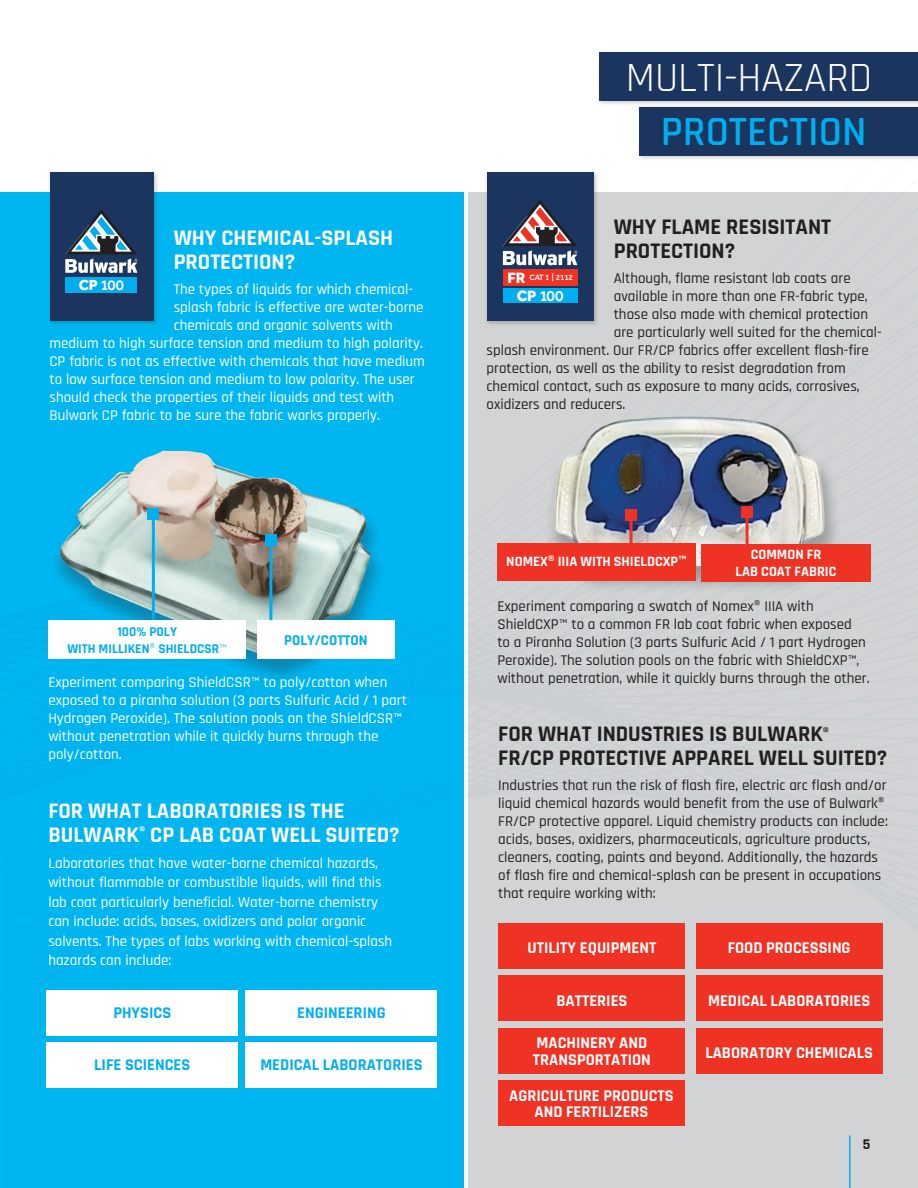
<style>
.page{position:relative;width:918px;height:1188px;background:#fff}
.page>*{position:absolute;margin:0;border:0;box-sizing:border-box;transform-origin:0 0}
.t1{font:42px "Rajdhani";color:#fff}
.t2{font:600 42px "Rajdhani";color:#00aeef}
.t3{font:700 22.5px/24px "Rajdhani";color:#231f20}
.t4{font:700 22.5px/24px "Rajdhani";color:#fff}
.t5{font:700 16.5px/16.5px "Rajdhani";color:#fff;text-align:center}
.t6{font:700 16.5px "Rajdhani";color:#00aeef}
.t7{font:500 15.45px "Effra";color:#fff}
.t8{font:500 15px/18px "Rajdhani";color:#231f20}
.t9{font:500 15px/19.5px "Rajdhani";color:#fff}
.t10{font:700 15px "Rajdhani";color:#00aeef}
.t11{font:500 15px "Effra";color:#fff}
.t12{font:700 15px "Rajdhani";color:#231f20}
.t13{font:700 14.4px/16.5px "Rajdhani";color:#fff;text-align:center}
.t14{font:700 13.5px/16.5px "Rajdhani";color:#00aeef;text-align:center}
.t15{font:500 8.1px "Effra";letter-spacing:-.025em;color:#fff}
.s1{font-weight:800}
.s2{font-weight:400}
.s3{font-weight:800;font-size:15.45px}
</style>
<div class="page">
<div style="left:598px;top:50px;width:320px;height:57px;background:#231f20;opacity:.24"></div>
<div style="left:600px;top:52px;width:318px;height:49px;background:#1b355f"></div>
<div style="left:637px;top:105px;width:281px;height:56px;background:#231f20;opacity:.24"></div>
<div style="left:639px;top:107px;width:279px;height:48px;background:#1b355f"></div>
<div style="left:0;top:192px;width:464px;height:996px;background:#00b6f1"></div>
<div style="left:469px;top:192px;width:449px;height:996px;background:#d1d3d4"></div>
<div style="left:49px;top:449px;width:338px;height:236px;background:#231f20;opacity:.3"></div>
<img style="left:49px;top:449px;width:338px;height:214px">
<div style="left:257px;top:620px;width:138px;height:39px;background:#fff"></div>
<hr style="left:269px;top:540px;width:3px;height:80px;background:#00aeef">
<div style="left:265px;top:534px;width:12px;height:12px;background:#00aeef"></div>
<hr style="left:152px;top:514px;width:3px;height:138px;background:#00aeef">
<div style="left:147px;top:508px;width:12px;height:12px;background:#00aeef"></div>
<div style="left:48px;top:620px;width:198px;height:39px;background:#fff"></div>
<div style="left:544px;top:415px;width:298px;height:178px;background:#231f20;opacity:.3"></div>
<img style="left:548px;top:415px;width:285px;height:151px">
<div style="left:701px;top:544px;width:170px;height:37px;background:#ee3224"></div>
<hr style="left:746px;top:512px;width:3px;height:32px;background:#ee3224">
<div style="left:741px;top:506px;width:12px;height:12px;background:#ee3224"></div>
<div style="left:497px;top:544px;width:199px;height:37px;background:#ee3224"></div>
<hr style="left:630px;top:515px;width:3px;height:32px;background:#ee3224">
<div style="left:625px;top:509px;width:12px;height:12px;background:#ee3224"></div>
<div style="left:47px;top:170px;width:112px;height:156px;background:#231f20;opacity:.24"></div>
<div style="left:50px;top:173px;width:103px;height:148px;background:#1b355f"></div>
<svg style="left:65px;top:209px;width:72px;height:64px"></svg>
<div style="left:65px;top:277px;width:72px;height:16px;background:#00aeef"></div>
<div style="left:484px;top:170px;width:115px;height:156px;background:#231f20;opacity:.24"></div>
<div style="left:487px;top:173px;width:107px;height:148px;background:#1b355f"></div>
<svg style="left:503px;top:200px;width:74px;height:65px"></svg>
<div style="left:503px;top:270px;width:74px;height:16px;background:#ee3224"></div>
<div style="left:503px;top:288px;width:74px;height:15px;background:#00aeef"></div>
<div style="left:47px;top:991px;width:191px;height:45px;background:#fff"></div>
<div style="left:47px;top:1043px;width:191px;height:45px;background:#fff"></div>
<div style="left:246px;top:991px;width:191px;height:45px;background:#fff"></div>
<div style="left:246px;top:1043px;width:191px;height:45px;background:#fff"></div>
<div style="left:499px;top:923px;width:186px;height:45px;background:#ee3224"></div>
<div style="left:696px;top:1028px;width:186px;height:45px;background:#ee3224"></div>
<div style="left:498px;top:1080px;width:187px;height:46px;background:#ee3224"></div>
<div style="left:499px;top:976px;width:186px;height:45px;background:#ee3224"></div>
<div style="left:696px;top:923px;width:186px;height:45px;background:#ee3224"></div>
<div style="left:499px;top:1028px;width:186px;height:45px;background:#ee3224"></div>
<div style="left:696px;top:976px;width:186px;height:45px;background:#ee3224"></div>
<hr style="left:849px;top:1136px;width:2px;height:52px;background:#00aeef">
<h2 class="t4" style="left:174px;top:227px;width:221px">WHY CHEMICAL-SPLASH<br>PROTECTION?</h2>
<p class="t9" style="left:174px;top:280px;width:241px">The types of liquids for which chemical-</p>
<p class="t9" style="left:174px;top:298px;width:251px">splash fabric is effective are water-borne</p>
<p class="t9" style="left:174px;top:316px;width:221px">chemicals and organic solvents with</p>
<p class="t9" style="left:50px;top:334px;width:375px">medium to high surface tension and medium to high polarity.</p>
<p class="t9" style="left:50px;top:352px;width:377px">CP fabric is not as effective with chemicals that have medium</p>
<p class="t9" style="left:50px;top:370px;width:367px">to low surface tension and medium to low polarity. The user</p>
<p class="t9" style="left:50px;top:388px;width:346px">should check the properties of their liquids and test with</p>
<p class="t9" style="left:50px;top:406px;width:332px">Bulwark CP fabric to be sure the fabric works properly.</p>
<p class="t11" style="left:79px;top:276px;width:47px"><span class="s1">CP</span> 100</p>
<p class="t14" style="left:67px;top:624px;width:161px">100% POLY<br>WITH MILLIKEN<span class="s2">®</span> SHIELDCSR<span class="s2">™</span></p>
<p class="t10" style="left:284px;top:631px;width:85px">POLY/COTTON</p>
<p class="t9" style="left:48px;top:673px;width:360px;line-height:18px">Experiment comparing ShieldCSR™ to poly/cotton when exposed to a piranha solution (3 parts Sulfuric Acid / 1 part Hydrogen Peroxide). The solution pools on the ShieldCSR™ without penetration while it quickly burns through the poly/cotton.</p>
<h2 class="t4" style="left:48px;top:799px;width:353px">FOR WHAT LABORATORIES IS THE<br>BULWARK<sup>®</sup> CP LAB COAT WELL SUITED?</h2>
<p class="t9" style="left:48px;top:854px;width:345px">Laboratories that have water-borne chemical hazards, without flammable or combustible liquids, will find this lab coat particularly beneficial. Water-borne chemistry can include: acids, bases, oxidizers and polar organic solvents. The types of labs working with chemical-splash hazards can include:</p>
<p class="t6" style="left:113px;top:1002px;width:59px">PHYSICS</p>
<p class="t6" style="left:94px;top:1055px;width:98px">LIFE SCIENCES</p>
<p class="t6" style="left:297px;top:1002px;width:90px">ENGINEERING</p>
<p class="t6" style="left:260px;top:1055px;width:164px">MEDICAL LABORATORIES</p>
<h1 class="t1" style="left:626px;top:54px;width:248px">MULTI-HAZARD</h1>
<h1 class="t2" style="left:661px;top:107px;width:207px">PROTECTION</h1>
<h2 class="t3" style="left:614px;top:215px;width:219px">WHY FLAME RESISITANT<br>PROTECTION?</h2>
<p class="t8" style="left:614px;top:269px;width:239px">Although, flame resistant lab coats are</p>
<p class="t8" style="left:614px;top:287px;width:256px">available in more than one FR-fabric type,</p>
<p class="t8" style="left:614px;top:305px;width:256px">those also made with chemical protection</p>
<p class="t8" style="left:614px;top:323px;width:270px">are particularly well suited for the chemical-</p>
<p class="t8" style="left:487px;top:341px;width:384px">splash environment. Our FR/CP fabrics offer excellent flash-fire</p>
<p class="t8" style="left:487px;top:359px;width:361px">protection, as well as the ability to resist degradation from</p>
<p class="t8" style="left:487px;top:377px;width:375px">chemical contact, such as exposure to many acids, corrosives,</p>
<p class="t8" style="left:487px;top:395px;width:140px">oxidizers and reducers.</p>
<p class="t15" style="left:508px;top:273px;width:67px"><span class="s3">FR</span> CAT 1 | 2112</p>
<p class="t7" style="left:517px;top:287px;width:48px"><span class="s1">CP</span> 100</p>
<p class="t13" style="left:506px;top:554px;width:182px">NOMEX® IIIA WITH SHIELDCXP™</p>
<p class="t13" style="left:736px;top:547px;width:102px">COMMON FR<br>LAB COAT FABRIC</p>
<p class="t8" style="left:497px;top:598px;width:374px">Experiment comparing a swatch of Nomex® IIIA with ShieldCXP™ to a common FR lab coat fabric when exposed<br>to a Piranha Solution (3 parts Sulfuric Acid / 1 part Hydrogen Peroxide). The solution pools on the fabric with ShieldCXP™, without penetration, while it quickly burns through the other.</p>
<h2 class="t3" style="left:498px;top:723px;width:391px">FOR WHAT INDUSTRIES IS BULWARK<sup>®<br></sup>FR/CP PROTECTIVE APPAREL WELL SUITED?</h2>
<p class="t8" style="left:498px;top:777px;width:391px">Industries that run the risk of flash fire, electric arc flash and/or liquid chemical hazards would benefit from the use of Bulwark® FR/CP protective apparel. Liquid chemistry products can include: acids, bases, oxidizers, pharmaceuticals, agriculture products, cleaners, coating, paints and beyond. Additionally, the hazards of flash fire and chemical-splash can be present in occupations that require working with:</p>
<p class="t5" style="left:528px;top:940px;width:130px">UTILITY EQUIPMENT</p>
<p class="t5" style="left:556px;top:993px;width:73px">BATTERIES</p>
<p class="t5" style="left:533px;top:1035px;width:119px;text-align:left">MACHINERY AND<br>TRANSPORTATION</p>
<p class="t5" style="left:509px;top:1088px;width:166px">AGRICULTURE PRODUCTS<br>AND FERTILIZERS</p>
<p class="t5" style="left:728px;top:940px;width:124px">FOOD PROCESSING</p>
<p class="t5" style="left:708px;top:993px;width:164px">MEDICAL LABORATORIES</p>
<p class="t5" style="left:705px;top:1045px;width:169px">LABORATORY CHEMICALS</p>
<p class="t12" style="left:863px;top:1135px;width:9px">5</p>
</div>
